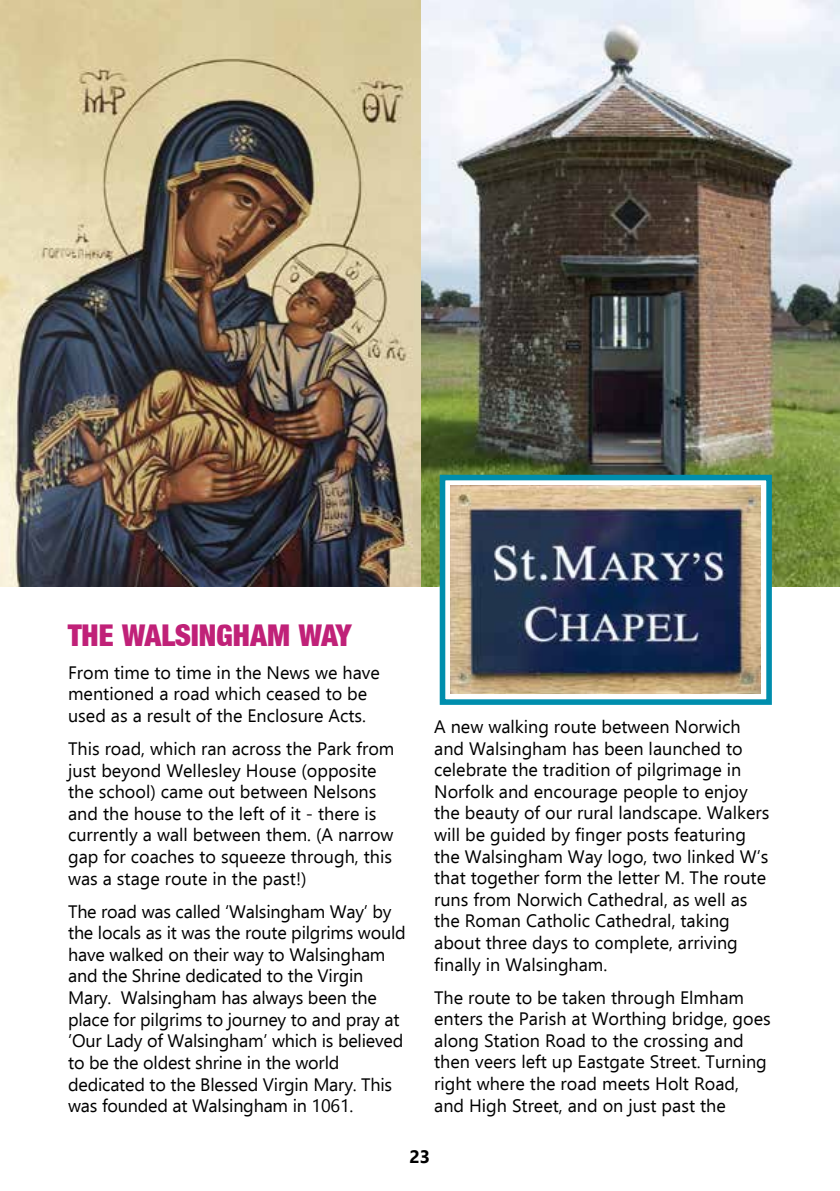
<style>
.page{position:relative;width:840px;height:1191px;background:#fff}
.page>*{position:absolute;margin:0;border:0;box-sizing:border-box;transform-origin:0 0}
.t1{font:30px "Basic Sans Heavy SF Bold";color:#c02178}
.t2{font:18px/21.6px "Ebrima";color:#000}
.t3{font:700 18px "Ebrima";color:#000}
</style>
<div class="page">
<img style="left:0;top:0;width:839px;height:587px">
<svg style="left:439px;top:475px;width:332px;height:230px"></svg>
<img style="left:450px;top:486px;width:310px;height:207px">
<h1 class="t1" style="left:68px;top:618px;width:285px">THE WALSINGHAM WAY</h1>
<p class="t2" style="left:68px;top:661px;width:313px">From time to time in the News we have mentioned a road which ceased to be used as a result of the Enclosure Acts.</p>
<p class="t2" style="left:68px;top:737px;width:327px">This road, which ran across the Park from just beyond Wellesley House (opposite the school) came out between Nelsons and the house to the left of it - there is currently a wall between them. (A narrow gap for coaches to squeeze through, this was a stage route in the past!)</p>
<p class="t2" style="left:68px;top:900px;width:339px">The road was called ‘Walsingham Way’ by the locals as it was the route pilgrims would have walked on their way to Walsingham and the Shrine dedicated to the Virgin Mary. Walsingham has always been the place for pilgrims to journey to and pray at ’Our Lady of Walsingham’ which is believed to be the oldest shrine in the world dedicated to the Blessed Virgin Mary. This was founded at Walsingham in 1061.</p>
<p class="t2" style="left:434px;top:715px;width:336px">A new walking route between Norwich and Walsingham has been launched to celebrate the tradition of pilgrimage in Norfolk and encourage people to enjoy the beauty of our rural landscape. Walkers will be guided by finger posts featuring the Walsingham Way logo, two linked W’s that together form the letter M. The route runs from Norwich Cathedral, as well as the Roman Catholic Cathedral, taking about three days to complete, arriving finally in Walsingham.</p>
<p class="t2" style="left:434px;top:985px;width:338px">The route to be taken through Elmham enters the Parish at Worthing bridge, goes along Station Road to the crossing and then veers left up Eastgate Street. Turning right where the road meets Holt Road, and High Street, and on just past the</p>
<p class="t3" style="left:409px;top:1142px;width:22px">23</p>
</div>
